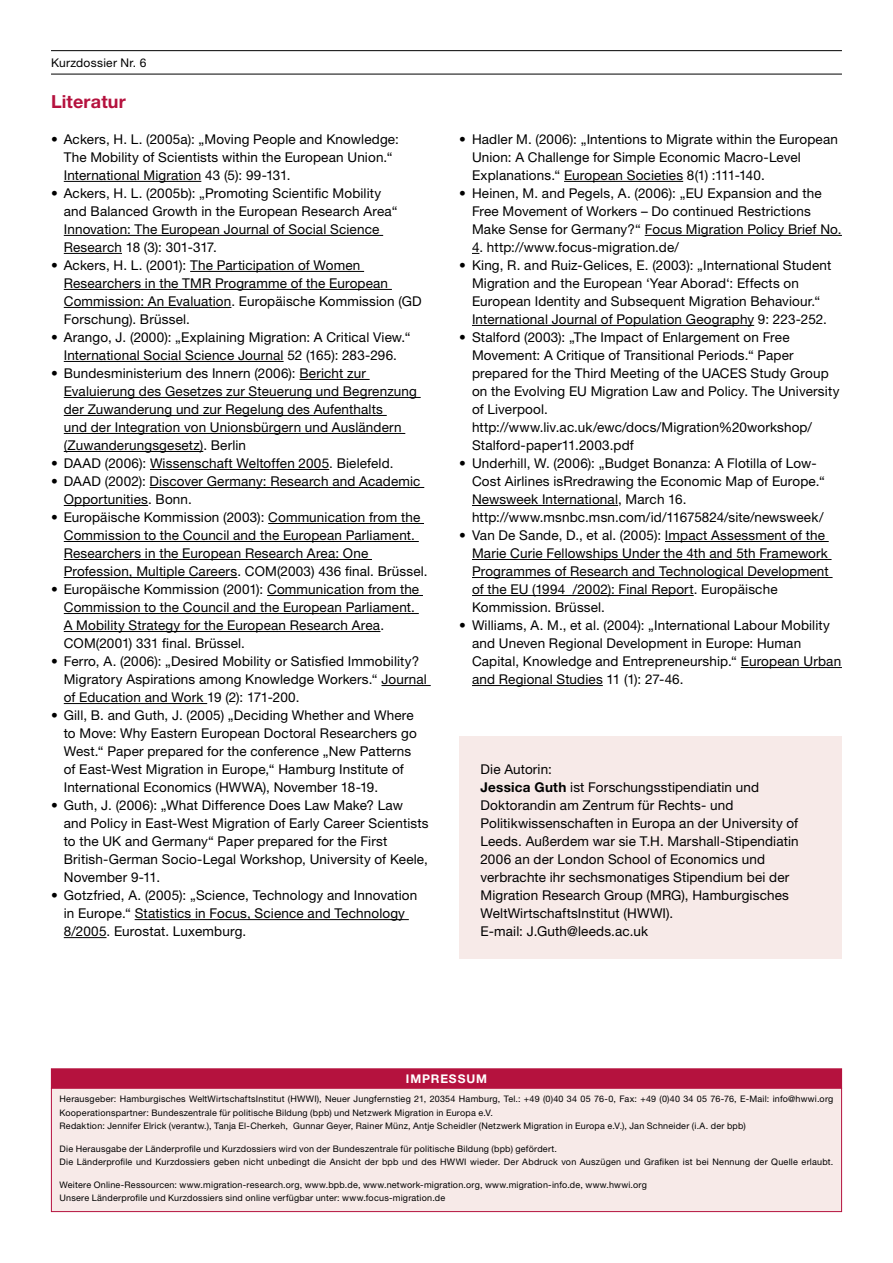
<style>
.page{position:relative;width:893px;height:1263px;background:#fff}
.page>*{position:absolute;margin:0;border:0;box-sizing:border-box;transform-origin:0 0}
.t1{font:700 18px "Helvetica Neue LT Pro";letter-spacing:.01em;color:#b5123e}
.t2{font:13.5px/18px "Helvetica Neue LT Pro";letter-spacing:.01em;color:#000}
.t3{font:12px "Helvetica Neue LT Pro";letter-spacing:.02em;color:#000}
.t4{font:700 12px "Helvetica Neue LT Pro";letter-spacing:.07em;color:#fff}
.t5{font:9px/13.5px "Helvetica Neue LT Pro";letter-spacing:.025em;color:#000}
.s1{font-weight:700}
</style>
<div class="page">
<hr style="left:64px;top:181px;width:137px;height:1px;background:#000">
<hr style="left:64px;top:235px;width:319px;height:1px;background:#000">
<hr style="left:64px;top:253px;width:58px;height:1px;background:#000">
<hr style="left:190px;top:271px;width:174px;height:1px;background:#000">
<hr style="left:64px;top:289px;width:328px;height:1px;background:#000">
<hr style="left:64px;top:307px;width:167px;height:1px;background:#000">
<hr style="left:64px;top:361px;width:220px;height:1px;background:#000">
<hr style="left:299px;top:379px;width:71px;height:1px;background:#000">
<hr style="left:64px;top:397px;width:357px;height:1px;background:#000">
<hr style="left:64px;top:415px;width:323px;height:1px;background:#000">
<hr style="left:64px;top:433px;width:341px;height:1px;background:#000">
<hr style="left:64px;top:451px;width:139px;height:1px;background:#000">
<hr style="left:150px;top:469px;width:179px;height:1px;background:#000">
<hr style="left:150px;top:487px;width:274px;height:1px;background:#000">
<hr style="left:64px;top:505px;width:84px;height:1px;background:#000">
<hr style="left:268px;top:523px;width:156px;height:1px;background:#000">
<hr style="left:64px;top:541px;width:355px;height:1px;background:#000">
<hr style="left:64px;top:559px;width:308px;height:1px;background:#000">
<hr style="left:64px;top:577px;width:173px;height:1px;background:#000">
<hr style="left:267px;top:595px;width:156px;height:1px;background:#000">
<hr style="left:64px;top:613px;width:355px;height:1px;background:#000">
<hr style="left:64px;top:631px;width:316px;height:1px;background:#000">
<hr style="left:381px;top:685px;width:50px;height:1px;background:#000">
<hr style="left:64px;top:703px;width:143px;height:1px;background:#000">
<hr style="left:135px;top:919px;width:274px;height:1px;background:#000">
<hr style="left:64px;top:937px;width:43px;height:1px;background:#000">
<hr style="left:564px;top:181px;width:119px;height:1px;background:#000">
<hr style="left:645px;top:235px;width:197px;height:1px;background:#000">
<hr style="left:472px;top:325px;width:282px;height:1px;background:#000">
<hr style="left:472px;top:505px;width:146px;height:1px;background:#000">
<hr style="left:665px;top:541px;width:164px;height:1px;background:#000">
<hr style="left:472px;top:559px;width:360px;height:1px;background:#000">
<hr style="left:472px;top:577px;width:361px;height:1px;background:#000">
<hr style="left:472px;top:595px;width:222px;height:1px;background:#000">
<hr style="left:741px;top:667px;width:101px;height:1px;background:#000">
<hr style="left:472px;top:685px;width:131px;height:1px;background:#000">
<hr style="left:51px;top:50px;width:791px;height:1px;background:#000">
<hr style="left:51px;top:74px;width:791px;height:1px;background:#000">
<div style="left:51px;top:1069px;width:791px;height:19px;background:#b5123e"></div>
<div style="left:51px;top:1068px;width:791px;height:20px;border:1px solid #b5123e"></div>
<div style="left:51px;top:1088px;width:791px;height:123px;background:#f7eae8"></div>
<div style="left:51px;top:1088px;width:791px;height:124px;border:1px solid #b5123e"></div>
<div style="left:459px;top:737px;width:383px;height:222px;background:#f7eae8"></div>
<p class="t3" style="left:51px;top:55px;width:97px">Kurzdossier Nr. 6</p>
<h1 class="t1" style="left:51px;top:90px;width:76px">Literatur</h1>
<p class="t2" style="left:64px;top:130px;width:337px;text-indent:-13px">• Ackers, H. L. (2005a): „Moving People and Knowledge:<br>The Mobility of Scientists within the European Union.“<br>International Migration 43 (5): 99-131.</p>
<p class="t2" style="left:64px;top:184px;width:335px;text-indent:-13px">• Ackers, H. L. (2005b): „Promoting Scientific Mobility and Balanced Growth in the European Research Area“ Innovation: The European Journal of Social Science Research 18 (3): 301-317.</p>
<p class="t2" style="left:64px;top:256px;width:359px;text-indent:-13px">• Ackers, H. L. (2001): The Participation of Women Researchers in the TMR Programme of the European Commission: An Evaluation. Europäische Kommission (GD Forschung). Brüssel.</p>
<p class="t2" style="left:51px;top:328px;width:361px;text-align:center">• Arango, J. (2000): „Explaining Migration: A Critical View.“<br>International Social Science Journal 52 (165): 283-296.</p>
<p class="t2" style="left:64px;top:364px;width:355px;text-indent:-13px">• Bundesministerium des Innern (2006): Bericht zur Evaluierung des Gesetzes zur Steuerung und Begrenzung der Zuwanderung und zur Regelung des Aufenthalts<br>und der Integration von Unionsbürgern und Ausländern (Zuwanderungsgesetz). Berlin</p>
<p class="t2" style="left:51px;top:454px;width:344px">• DAAD (2006): Wissenschaft Weltoffen 2005. Bielefeld.</p>
<p class="t2" style="left:64px;top:472px;width:358px;text-indent:-13px">• DAAD (2002): Discover Germany: Research and Academic<br>Opportunities. Bonn.</p>
<p class="t2" style="left:64px;top:508px;width:365px;text-indent:-13px">• Europäische Kommission (2003): Communication from the Commission to the Council and the European Parliament.<br>Researchers in the European Research Area: One Profession, Multiple Careers. COM(2003) 436 final. Brüssel.</p>
<p class="t2" style="left:64px;top:580px;width:357px;text-indent:-13px">• Europäische Kommission (2001): Communication from the Commission to the Council and the European Parliament.<br>A Mobility Strategy for the European Research Area.<br>COM(2001) 331 final. Brüssel.</p>
<p class="t2" style="left:64px;top:652px;width:365px;text-indent:-13px">• Ferro, A. (2006): „Desired Mobility or Satisfied Immobility?<br>Migratory Aspirations among Knowledge Workers.“ Journal of Education and Work 19 (2): 171-200.</p>
<p class="t2" style="left:64px;top:706px;width:354px;text-indent:-13px">• Gill, B. and Guth, J. (2005) „Deciding Whether and Where to Move: Why Eastern European Doctoral Researchers go West.“ Paper prepared for the conference „New Patterns of East-West Migration in Europe,“ Hamburg Institute of International Economics (HWWA), November 18-19.</p>
<p class="t2" style="left:64px;top:796px;width:366px;text-indent:-13px">• Guth, J. (2006): „What Difference Does Law Make? Law and Policy in East-West Migration of Early Career Scientists to the UK and Germany“ Paper prepared for the First British-German Socio-Legal Workshop, University of Keele, November 9-11.</p>
<p class="t2" style="left:64px;top:886px;width:355px;text-indent:-13px">• Gotzfried, A. (2005): „Science, Technology and Innovation in Europe.“ Statistics in Focus, Science and Technology<br>8/2005. Eurostat. Luxemburg.</p>
<p class="t2" style="left:472px;top:130px;width:367px;text-indent:-13px">• Hadler M. (2006): „Intentions to Migrate within the European<br>Union: A Challenge for Simple Economic Macro-Level<br>Explanations.“ European Societies 8(1) :111-140.</p>
<p class="t2" style="left:472px;top:184px;width:371px;text-indent:-13px">• Heinen, M. and Pegels, A. (2006): „EU Expansion and the<br>Free Movement of Workers – Do continued Restrictions<br>Make Sense for Germany?“ Focus Migration Policy Brief No.</p>
<p class="t2" style="left:472px;top:238px;width:208px">4. http://www.focus-migration.de/</p>
<p class="t2" style="left:472px;top:256px;width:361px;text-indent:-13px">• King, R. and Ruiz-Gelices, E. (2003): „International Student Migration and the European ‘Year Aborad‘: Effects on European Identity and Subsequent Migration Behaviour.“ International Journal of Population Geography 9: 223-252.</p>
<p class="t2" style="left:472px;top:328px;width:369px;text-indent:-13px">• Stalford (2003): „The Impact of Enlargement on Free Movement: A Critique of Transitional Periods.“ Paper prepared for the Third Meeting of the UACES Study Group on the Evolving EU Migration Law and Policy. The University of Liverpool. http://www.liv.ac.uk/ewc/docs/Migration%20workshop/ Stalford-paper11.2003.pdf</p>
<p class="t2" style="left:472px;top:454px;width:354px;text-indent:-13px">• Underhill, W. (2006): „Budget Bonanza: A Flotilla of Low-Cost Airlines isRredrawing the Economic Map of Europe.“ Newsweek International, March 16. http://www.msnbc.msn.com/id/11675824/site/newsweek/</p>
<p class="t2" style="left:472px;top:526px;width:358px;text-indent:-13px">• Van De Sande, D., et al. (2005): Impact Assessment of the Marie Curie Fellowships Under the 4th and 5th Framework Programmes of Research and Technological Development of the EU (1994_/2002): Final Report. Europäische Kommission. Brüssel.</p>
<p class="t2" style="left:472px;top:616px;width:371px;text-indent:-13px">• Williams, A. M., et al. (2004): „International Labour Mobility and Uneven Regional Development in Europe: Human Capital, Knowledge and Entrepreneurship.“ European Urban and Regional Studies 11 (1): 27-46.</p>
<p class="t2" style="left:480px;top:760px;width:320px">Die Autorin:<br><span class="s1">Jessica Guth</span> ist Forschungsstipendiatin und Doktorandin am Zentrum für Rechts- und Politikwissenschaften in Europa an der University of Leeds. Außerdem war sie T.H. Marshall-Stipendiatin 2006 an der London School of Economics und verbrachte ihr sechsmonatiges Stipendium bei der Migration Research Group (MRG), Hamburgisches WeltWirtschaftsInstitut (HWWI).<br>E-mail: J.Guth@leeds.ac.uk</p>
<p class="t4" style="left:406px;top:1071px;width:83px">IMPRESSUM</p>
<p class="t5" style="left:60px;top:1092px;width:775px">Herausgeber: Hamburgisches WeltWirtschaftsInstitut (HWWI), Neuer Jungfernstieg 21, 20354 Hamburg, Tel.: +49 (0)40 34 05 76-0, Fax: +49 (0)40 34 05 76-76, E-Mail: info@hwwi.org<br>Kooperationspartner: Bundeszentrale für politische Bildung (bpb) und Netzwerk Migration in Europa e.V.<br>Redaktion: Jennifer Elrick (verantw.), Tanja El-Cherkeh, Gunnar Geyer, Rainer Münz, Antje Scheidler (Netzwerk Migration in Europa e.V.), Jan Schneider (i.A. der bpb)</p>
<p class="t5" style="left:60px;top:1142px;width:775px">Die Herausgabe der Länderprofile und Kurzdossiers wird von der Bundeszentrale für politische Bildung (bpb) gefördert.<br>Die Länderprofile und Kurzdossiers geben nicht unbedingt die Ansicht der bpb und des HWWI wieder. Der Abdruck von Auszügen und Grafiken ist bei Nennung der Quelle erlaubt.</p>
<p class="t5" style="left:60px;top:1178px;width:589px">Weitere Online-Ressourcen: www.migration-research.org, www.bpb.de, www.network-migration.org, www.migration-info.de, www.hwwi.org<br>Unsere Länderprofile und Kurzdossiers sind online verfügbar unter: www.focus-migration.de</p>
</div>
